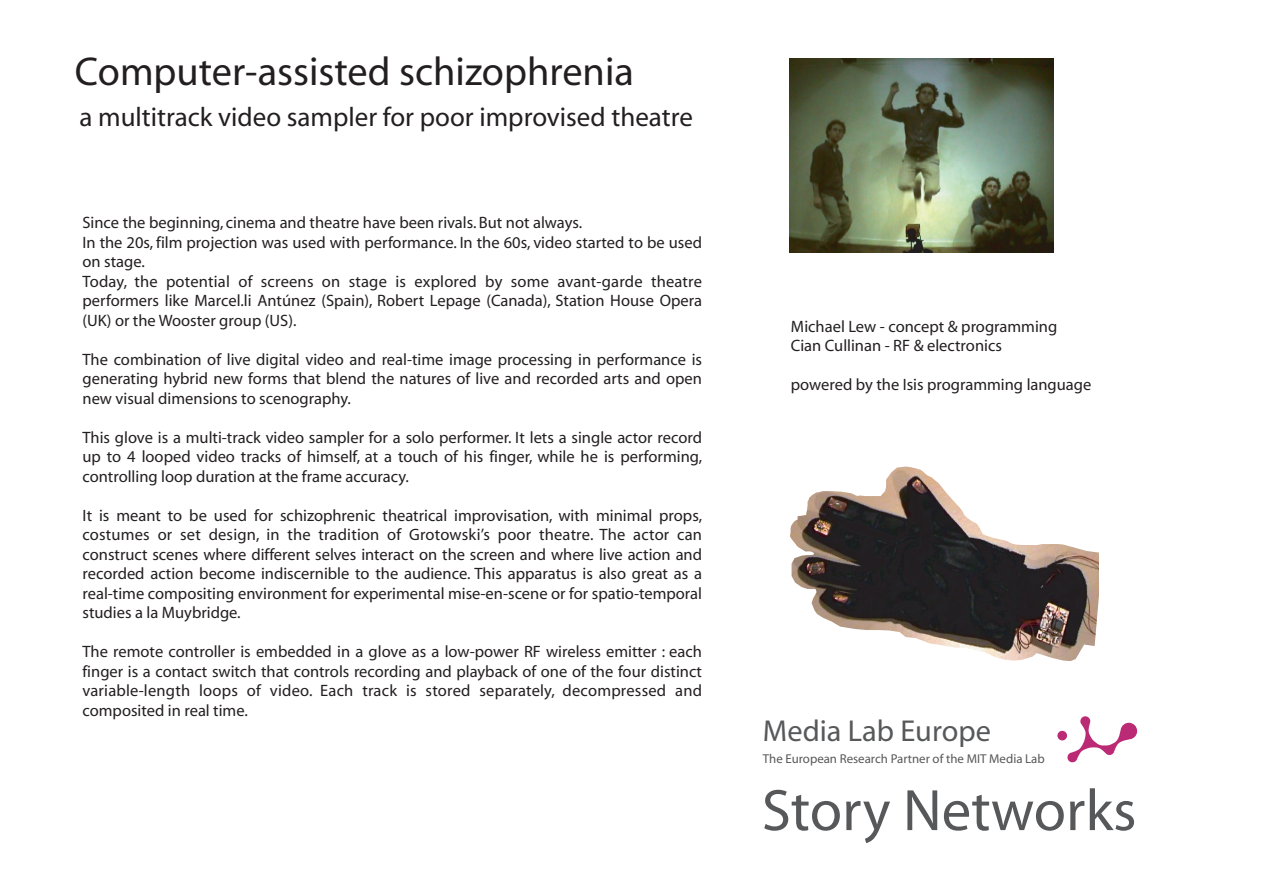
<style>
.page{position:relative;width:1263px;height:893px;background:#fff}
.page>*{position:absolute;margin:0;border:0;box-sizing:border-box;transform-origin:0 0}
.t1{font:58.8px "Myriad";color:#57585a}
.t2{font:40.35px "Myriad";color:#231f20}
.t3{font:30.3px "Myriad";color:#57585a}
.t4{font:27px "Myriad";color:#231f20}
.t5{font:16.5px/19.5px "Myriad";color:#231f20;text-align:justify}
.t6{font:12.9px "Myriad";color:#57585a}
</style>
<div class="page">
<div style="left:1057px;top:731px;width:10px;height:9px;background:#bb2a75;border-radius:50%"></div>
<svg style="left:1067px;top:716px;width:70px;height:47px"></svg>
<img style="left:790px;top:466px;width:308px;height:195px">
<img style="left:790px;top:59px;width:263px;height:194px">
<h2 class="t2" style="left:75px;top:52px;width:560px">Computer-assisted schizophrenia</h2>
<h3 class="t4" style="left:79px;top:103px;width:615px">a multitrack video sampler for poor improvised theatre</h3>
<p class="t5" style="left:82px;top:213px;width:621px;text-align:left">Since the beginning, cinema and theatre have been rivals. But not always.<br>In the 20s, film projection was used with performance. In the 60s, video started to be used on stage.<br>Today, the potential of screens on stage is explored by some avant-garde theatre performers like Marcel.li Antúnez (Spain), Robert Lepage (Canada), Station House Opera (UK) or the Wooster group (US).</p>
<p class="t5" style="left:82px;top:350px;width:621px">The combination of live digital video and real-time image processing in performance is generating hybrid new forms that blend the natures of live and recorded arts and open new visual dimensions to scenography.</p>
<p class="t5" style="left:82px;top:428px;width:621px">This glove is a multi-track video sampler for a solo performer. It lets a single actor record up to 4 looped video tracks of himself, at a touch of his finger, while he is performing, controlling loop duration at the frame accuracy.</p>
<p class="t5" style="left:82px;top:506px;width:621px">It is meant to be used for schizophrenic theatrical improvisation, with minimal props, costumes or set design, in the tradition of Grotowski’s poor theatre. The actor can construct scenes where different selves interact on the screen and where live action and recorded action become indiscernible to the audience. This apparatus is also great as a real-time compositing environment for experimental mise-en-scene or for spatio-temporal studies a la Muybridge.</p>
<p class="t5" style="left:82px;top:642px;width:621px">The remote controller is embedded in a glove as a low-power RF wireless emitter : each finger is a contact switch that controls recording and playback of one of the four distinct variable-length loops of video. Each track is stored separately, decompressed and composited in real time.</p>
<p class="t5" style="left:791px;top:317px;width:268px">Michael Lew - concept &amp; programming<br>Cian Cullinan - RF &amp; electronics</p>
<p class="t5" style="left:791px;top:376px;width:302px">powered by the Isis programming language</p>
<h3 class="t3" style="left:763px;top:716px;width:229px">Media Lab Europe</h3>
<p class="t6" style="left:763px;top:752px;width:283px">The European Research Partner of the MIT Media Lab</p>
<h1 class="t1" style="left:762px;top:781px;width:376px">Story Networks</h1>
</div>
